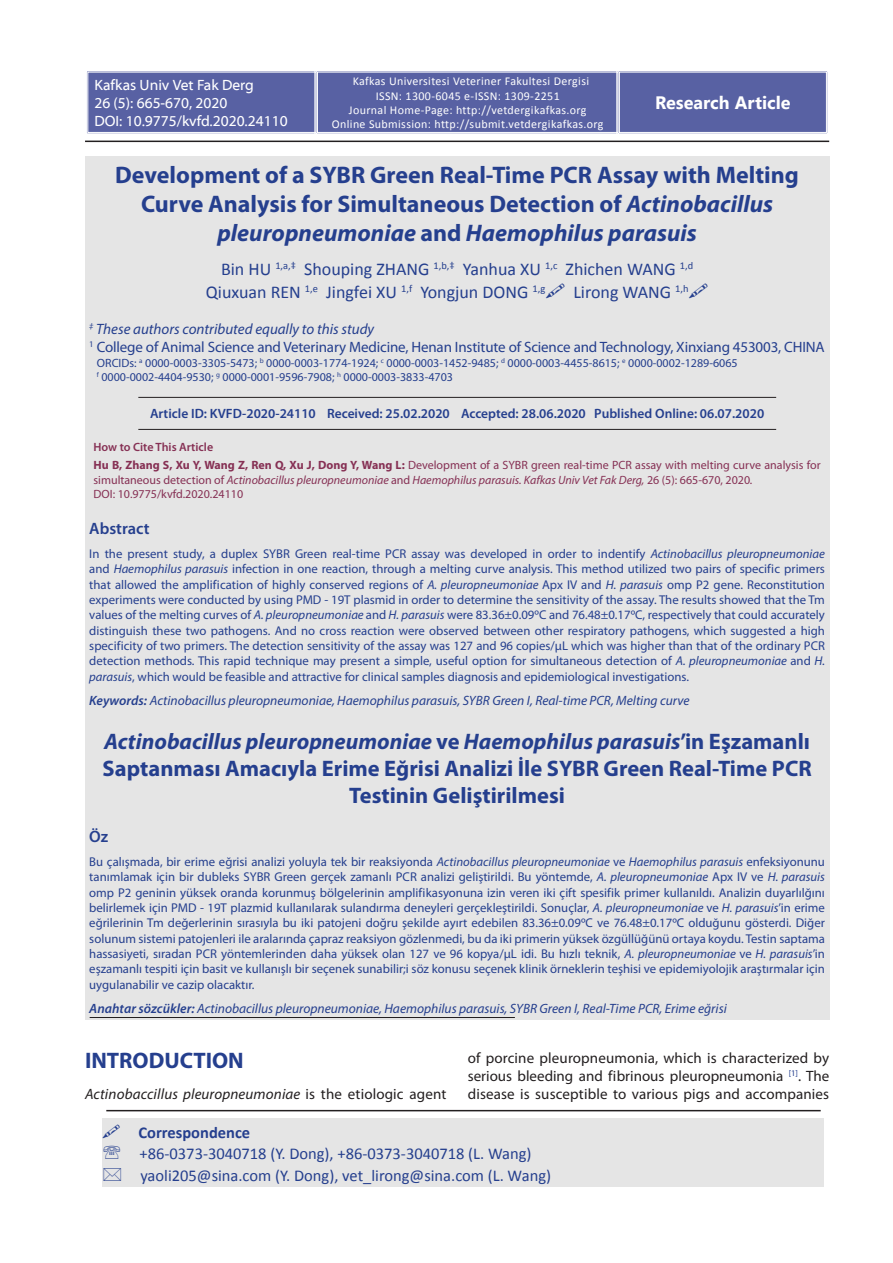
<style>
.page{position:relative;width:893px;height:1263px;background:#fff}
.page>*{position:absolute;margin:0;border:0;box-sizing:border-box;transform-origin:0 0}
.t1{font:700 24px/28.8px "Myriad Pro";color:#253f8e;text-align:center}
.t2{font:700 22.5px/27px "Myriad Pro";color:#253f8e;text-align:center}
.t3{font:18px/23.4px "Calibri";color:#253f8e}
.t4{font:700 18px "Segoe UI";color:#fff}
.t5{font:16.5px/21.6px "Calibri";color:#253f8e}
.t6{font:700 16.5px "Calibri";color:#253f8e}
.t7{font:600 16.5px "Myriad Pro";color:#253f8e}
.t8{font:15px/18px "Myriad Pro";letter-spacing:-.01em;color:#253f8e}
.t9{font:15px/18px "Myriad Pro";letter-spacing:.01em;color:#231f20;text-align:justify}
.t10{font:15px/18px "Myriad Web Pro";color:#fff}
.t11{font:italic 15px "Myriad Pro";letter-spacing:.01em;color:#231f20}
.t12{font:italic 13.5px "Myriad Pro";color:#253f8e}
.t13{font:600 13.5px "Myriad Pro";color:#253f8e}
.t14{font:12.75px/15.3px "Myriad Pro";color:#253f8e;text-align:justify}
.t15{font:12px/14.4px "Myriad Pro";color:#253f8e}
.t16{font:12px/14.2px "Calibri";letter-spacing:.03em;color:#fff;text-align:center}
.t17{font:italic 12px/14.4px "Myriad Pro";color:#863054}
.t18{font:12px/18.6px "Myriad Pro";color:#863054}
.s1{font-style:italic}
.s2{font-weight:600}
.s3{font-weight:700}
.s4{font-style:normal}
</style>
<div class="page">
<div style="left:85px;top:157px;width:744px;height:863px;background:#e5e5e5"></div>
<div style="left:102px;top:1118px;width:721px;height:68px;background:#e5e5e5"></div>
<hr style="left:106px;top:1110px;width:715px;height:1px;background:#231f20">
<hr style="left:85px;top:141px;width:744px;height:1px;background:#231f20">
<hr style="left:138px;top:397px;width:638px;height:1px;background:#231f20">
<hr style="left:138px;top:429px;width:638px;height:1px;background:#231f20">
<hr style="left:90px;top:1017px;width:425px;height:1px;background:#231f20">
<div style="left:87px;top:71px;width:738px;height:63px;background:#5861a3"></div>
<div style="left:618px;top:70px;width:210px;height:64px;border:1px solid #fff"></div>
<div style="left:619px;top:72px;width:208px;height:61px;border:1px solid #fff"></div>
<p class="t10" style="left:94px;top:77px;width:195px">Kafkas Univ Vet Fak Derg<br>26 (5): 665-670, 2020<br>DOI: 10.9775/kvfd.2020.24110</p>
<p class="t16" style="left:332px;top:74px;width:273px">Kafkas Universitesi Veteriner Fakultesi Dergisi<br>ISSN: 1300-6045 e-ISSN: 1309-2251<br>Journal Home-Page: http://vetdergikafkas.org Online Submission: http://submit.vetdergikafkas.org</p>
<h3 class="t4" style="left:655px;top:90px;width:137px">Research Article</h3>
<h1 class="t1" style="left:115px;top:161px;width:685px">Development of a SYBR Green Real-Time PCR Assay with Melting<br>Curve Analysis for Simultaneous Detection of <span class="s1">Actinobacillus pleuropneumoniae</span> and <span class="s1">Haemophilus parasuis</span></h1>
<h3 class="t3" style="left:206px;top:256px;width:489px;text-indent:15px">Bin HU <sup>1,a,‡</sup> Shouping ZHANG <sup>1,b,‡</sup> Yanhua XU <sup>1,c</sup> Zhichen WANG <sup>1,d<br></sup>Qiuxuan REN <sup>1,e</sup> Jingfei XU <sup>1,f</sup> Yongjun DONG <sup>1,g</sup></h3>
<h3 class="t3" style="left:573px;top:280px;width:117px">Lirong WANG <sup>1,h</sup></h3>
<p class="t8" style="left:89px;top:320px;width:737px"><sup>‡</sup> <span class="s1">These authors contributed equally to this study<br></span><sup>1</sup> College of Animal Science and Veterinary Medicine, Henan Institute of Science and Technology, Xinxiang 453003, CHINA</p>
<p class="t15" style="left:97px;top:355px;width:642px">ORCIDs: <sup>a</sup> 0000-0003-3305-5473; <sup>b</sup> 0000-0003-1774-1924; <sup>c</sup> 0000-0003-1452-9485; <sup>d</sup> 0000-0003-4455-8615; <sup>e</sup> 0000-0002-1289-6065 <sup>f</sup> 0000-0002-4404-9530; <sup>g</sup> 0000-0001-9596-7908; <sup>h</sup> 0000-0003-3833-4703</p>
<p class="t13" style="left:150px;top:405px;width:616px">Article ID: KVFD-2020-24110 Received: 25.02.2020 Accepted: 28.06.2020 Published Online: 06.07.2020</p>
<p class="t18" style="left:94px;top:437px;width:729px"><span class="s2">How to Cite This Article<br></span><span class="s3">Hu B, Zhang S, Xu Y, Wang Z, Ren Q, Xu J, Dong Y, Wang L:</span> Development of a SYBR green real-time PCR assay with melting curve analysis for</p>
<p class="t17" style="left:94px;top:472px;width:661px"><span class="s4">simultaneous detection of</span> Actinobacillus pleuropneumoniae <span class="s4">and</span> Haemophilus parasuis. Kafkas Univ Vet Fak Derg, <span class="s4">26 (5): 665-670, 2020</span>.<br><span class="s4">DOI: 10.9775/kvfd.2020.24110</span></p>
<p class="t7" style="left:89px;top:518px;width:62px">Abstract</p>
<p class="t14" style="left:89px;top:546px;width:737px">In the present study, a duplex SYBR Green real-time PCR assay was developed in order to indentify <span class="s1">Actinobacillus pleuropneumoniae </span>and <span class="s1">Haemophilus parasuis</span> infection in one reaction, through a melting curve analysis. This method utilized two pairs of specific primers that allowed the amplification of highly conserved regions of <span class="s1">A. pleuropneumoniae</span> Apx IV and <span class="s1">H. parasuis</span> omp P2 gene. Reconstitution experiments were conducted by using PMD - 19T plasmid in order to determine the sensitivity of the assay. The results showed that the Tm values of the melting curves of <span class="s1">A. pleuropneumoniae</span> and <span class="s1">H. parasuis</span> were 83.36±0.09ºC and 76.48±0.17ºC, respectively that could accurately distinguish these two pathogens. And no cross reaction were observed between other respiratory pathogens, which suggested a high specificity of two primers. The detection sensitivity of the assay was 127 and 96 copies/μL which was higher than that of the ordinary PCR detection methods. This rapid technique may present a simple, useful option for simultaneous detection of <span class="s1">A. pleuropneumoniae</span> and <span class="s1">H. parasuis</span>, which would be feasible and attractive for clinical samples diagnosis and epidemiological investigations.</p>
<p class="t12" style="left:89px;top:692px;width:602px"><span class="s2">Keywords:</span> Actinobacillus pleuropneumoniae, Haemophilus parasuis, SYBR Green Ι, Real-time PCR, Melting curve</p>
<h2 class="t2" style="left:103px;top:728px;width:711px"><span class="s1">Actinobacillus pleuropneumoniae</span> ve <span class="s1">Haemophilus parasuis</span>’in Eşzamanlı<br>Saptanması Amacıyla Erime Eğrisi Analizi İle SYBR Green Real-Time PCR<br>Testinin Geliştirilmesi</h2>
<p class="t7" style="left:89px;top:826px;width:20px">Öz</p>
<p class="t14" style="left:89px;top:854px;width:737px">Bu çalışmada, bir erime eğrisi analizi yoluyla tek bir reaksiyonda <span class="s1">Actinobacillus pleuropneumoniae</span> ve <span class="s1">Haemophilus parasuis</span> enfeksiyonunu tanımlamak için bir dubleks SYBR Green gerçek zamanlı PCR analizi geliştirildi. Bu yöntemde, <span class="s1">A. pleuropneumoniae</span> Apx IV ve <span class="s1">H. parasuis </span>omp P2 geninin yüksek oranda korunmuş bölgelerinin amplifikasyonuna izin veren iki çift spesifik primer kullanıldı. Analizin duyarlılğını belirlemek için PMD - 19T plazmid kullanılarak sulandırma deneyleri gerçekleştirildi. Sonuçlar, <span class="s1">A. pleuropneumoniae</span> ve <span class="s1">H. parasuis</span>’in erime eğrilerinin Tm değerlerinin sırasıyla bu iki patojeni doğru şekilde ayırt edebilen 83.36±0.09ºC ve 76.48±0.17ºC olduğunu gösterdi. Diğer solunum sistemi patojenleri ile aralarında çapraz reaksiyon gözlenmedi, bu da iki primerin yüksek özgüllüğünü ortaya koydu. Testin saptama hassasiyeti, sıradan PCR yöntemlerinden daha yüksek olan 127 ve 96 kopya/μL idi. Bu hızlı teknik, <span class="s1">A. pleuropneumoniae</span> ve <span class="s1">H. parasuis</span>’in eşzamanlı tespiti için basit ve kullanışlı bir seçenek sunabilir;i söz konusu seçenek klinik örneklerin teşhisi ve epidemiyolojik araştırmalar için uygulanabilir ve cazip olacaktır.</p>
<p class="t12" style="left:89px;top:1000px;width:639px"><span class="s2">Anahtar sözcükler:</span> Actinobacillus pleuropneumoniae, Haemophilus parasuis, SYBR Green Ι, Real-Time PCR, Erime eğrisi</p>
<h2 class="t2" style="left:85px;top:1047px;width:160px">INTRODUCTION</h2>
<p class="t11" style="left:85px;top:1085px;width:363px">Actinobaccillus pleuropneumoniae <span class="s4">is the etiologic agent</span></p>
<p class="t9" style="left:468px;top:1048px;width:363px">of porcine pleuropneumonia, which is characterized by serious bleeding and fibrinous pleuropneumonia <sup>[1]</sup>. The disease is susceptible to various pigs and accompanies</p>
<p class="t6" style="left:138px;top:1122px;width:113px">Correspondence</p>
<p class="t5" style="left:140px;top:1142px;width:413px">+86-0373-3040718 (Y. Dong), +86-0373-3040718 (L. Wang) yaoli205@sina.com (Y. Dong), vet_lirong@sina.com (L. Wang)</p>
</div>
